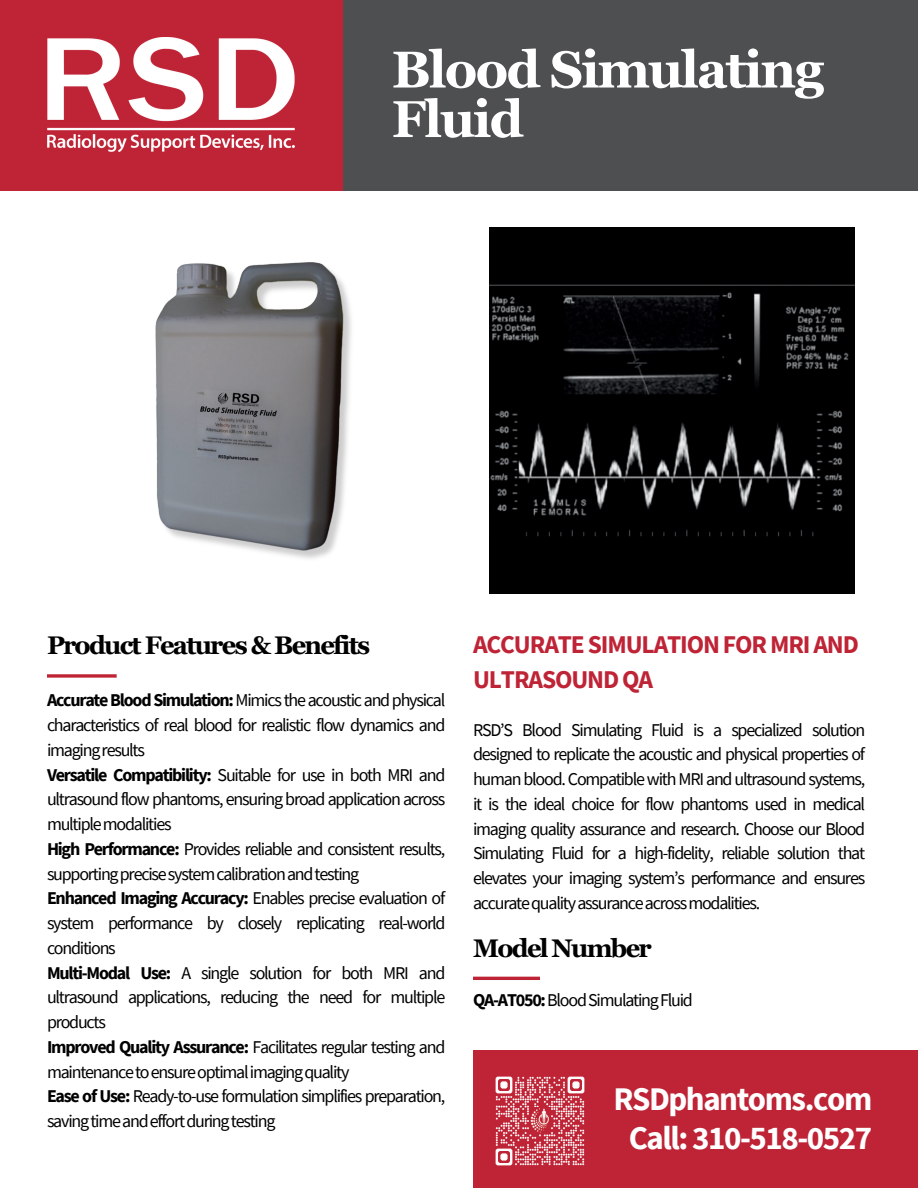
<style>
.page{position:relative;width:918px;height:1188px;background:#fff}
.page>*{position:absolute;margin:0;border:0;box-sizing:border-box;transform-origin:0 0}
.t1{font:700 51.6px/49.5px "Georgia Pro";letter-spacing:-.04em;color:#fff}
.t2{font:700 33px/39.3px "Source Sans Pro";letter-spacing:-.045em;color:#fff;text-align:center}
.t3{font:700 25.5px/34.8px "Source Sans Pro";letter-spacing:-.045em;color:#bf2436}
.t4{font:700 25.5px "Georgia Pro";letter-spacing:-.07em;color:#000}
.t5{font:18px/24.8px "Source Sans Pro";letter-spacing:-.07em;color:#000}
.s1{font-weight:700}
</style>
<div class="page">
<hr style="left:473px;top:977px;width:67px;height:3px;background:#bf2436">
<div style="left:0;top:0;width:918px;height:191px;background:#4d4f51"></div>
<div style="left:0;top:0;width:343px;height:191px;background:#bf2436"></div>
<img style="left:47px;top:37px;width:248px;height:115px">
<div style="left:473px;top:1050px;width:445px;height:138px;background:#bf2436"></div>
<img style="left:495px;top:1076px;width:90px;height:90px">
<svg style="left:47px;top:674px;width:70px;height:4px"></svg>
<img style="left:155px;top:262px;width:196px;height:297px">
<img style="left:489px;top:228px;width:366px;height:365px">
<img style="left:529px;top:1108px;width:21px;height:26px">
<h1 class="t1" style="left:392px;top:47px;width:434px">Blood Simulating<br>Fluid</h1>
<h3 class="t4" style="left:47px;top:631px;width:325px">Product Features &amp; Benefits</h3>
<p class="t5" style="left:47px;top:688px;width:400px"><span class="s1">Accurate Blood Simulation:</span> Mimics the acoustic and physical characteristics of real blood for realistic flow dynamics and imaging results<br><span class="s1">Versatile Compatibility:</span> Suitable for use in both MRI and ultrasound flow phantoms, ensuring broad application across multiple modalities<br><span class="s1">High Performance:</span> Provides reliable and consistent results, supporting precise system calibration and testing<br><span class="s1">Enhanced Imaging Accuracy:</span> Enables precise evaluation of system performance by closely replicating real-world conditions<br><span class="s1">Multi-Modal Use:</span> A single solution for both MRI and ultrasound applications, reducing the need for multiple products<br><span class="s1">Improved Quality Assurance:</span> Facilitates regular testing and maintenance to ensure optimal imaging quality<br><span class="s1">Ease of Use:</span> Ready-to-use formulation simplifies preparation, saving time and effort during testing</p>
<h3 class="t3" style="left:473px;top:627px;width:387px">ACCURATE SIMULATION FOR MRI AND<br>ULTRASOUND QA</h3>
<p class="t5" style="left:473px;top:717px;width:394px;text-align:justify">RSD’S Blood Simulating Fluid is a specialized solution designed to replicate the acoustic and physical properties of human blood. Compatible with MRI and ultrasound systems, it is the ideal choice for flow phantoms used in medical imaging quality assurance and research. Choose our Blood Simulating Fluid for a high-fidelity, reliable solution that elevates your imaging system’s performance and ensures accurate quality assurance across modalities.</p>
<h3 class="t4" style="left:473px;top:933px;width:180px">Model Number</h3>
<p class="t5" style="left:473px;top:988px;width:221px"><span class="s1">QA-AT050:</span> Blood Simulating Fluid</p>
<h2 class="t2" style="left:613px;top:1079px;width:260px">RSDphantoms.com<br>Call: 310-518-0527</h2>
</div>
